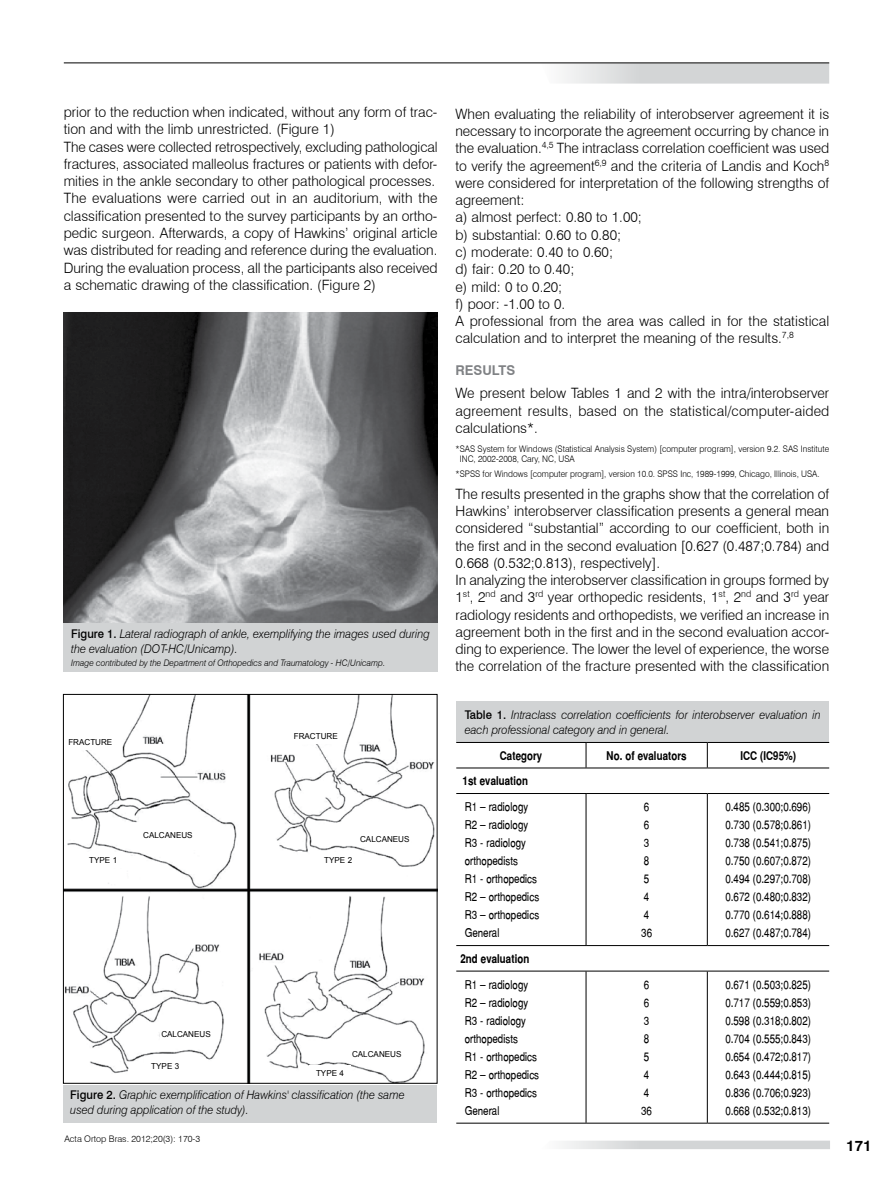
<style>
.page{position:relative;width:893px;height:1191px;background:#fff}
.page>*{position:absolute;margin:0;border:0;box-sizing:border-box;transform-origin:0 0}
.t1{font:700 15px "Swiss 721 BT";color:#000}
.t2{font:300 14.25px/17.2px "Swiss 721 BT";color:#000}
.t3{font:700 13.5px "Swiss 721 BT";color:#808285}
.t4{font:12px/18px "Helvetica Narrow";color:#000}
.t5{font:italic 300 12px/15px "Swiss 721 BT";color:#000;scale:.94 1}
.t6{font:700 12px "Helvetica Narrow";color:#000}
.t7{font:300 9px/10.5px "Swiss 721 BT";color:#000;scale:.94 1}
.t8{font:italic 300 9px "Swiss 721 BT";color:#000;scale:.94 1}
.t9{font:300 9px "Swiss 721 BT";color:#000}
.t10{font:8.25px "Arial";color:#000}
.s1{font-weight:500;font-style:normal}
</style>
<div class="page">
<svg style="left:563px;top:64px;width:266px;height:20px;background:#d8dadb"></svg>
<svg style="left:563px;top:1140px;width:267px;height:9px"></svg>
<hr style="left:64px;top:63px;width:765px;height:1px;background:#000">
<div style="left:456px;top:701px;width:373px;height:41px;background:#d1d3d4"></div>
<hr style="left:456px;top:742px;width:130px;height:1px;background:#000">
<hr style="left:586px;top:742px;width:121px;height:1px;background:#000">
<svg style="left:586px;top:743px;width:1px;height:24px"></svg>
<hr style="left:707px;top:742px;width:122px;height:1px;background:#000">
<svg style="left:707px;top:743px;width:1px;height:24px"></svg>
<hr style="left:456px;top:767px;width:130px;height:1px;background:#000">
<hr style="left:586px;top:767px;width:121px;height:1px;background:#000">
<hr style="left:707px;top:767px;width:122px;height:1px;background:#000">
<hr style="left:456px;top:793px;width:130px;height:1px;background:#000">
<hr style="left:586px;top:793px;width:121px;height:1px;background:#000">
<hr style="left:586px;top:794px;width:1px;height:151px;background:#000">
<hr style="left:707px;top:793px;width:122px;height:1px;background:#000">
<hr style="left:707px;top:794px;width:1px;height:151px;background:#000">
<hr style="left:456px;top:945px;width:130px;height:1px;background:#000">
<hr style="left:586px;top:945px;width:121px;height:1px;background:#000">
<hr style="left:707px;top:945px;width:122px;height:1px;background:#000">
<hr style="left:456px;top:970px;width:130px;height:1px;background:#000">
<hr style="left:586px;top:970px;width:121px;height:1px;background:#000">
<hr style="left:586px;top:971px;width:1px;height:151px;background:#000">
<hr style="left:707px;top:970px;width:122px;height:1px;background:#000">
<hr style="left:707px;top:971px;width:1px;height:151px;background:#000">
<hr style="left:456px;top:1122px;width:130px;height:1px;background:#000">
<hr style="left:586px;top:1122px;width:121px;height:1px;background:#000">
<hr style="left:707px;top:1122px;width:122px;height:1px;background:#000">
<div style="left:63px;top:622px;width:375px;height:49px;background:#d1d3d4"></div>
<div style="left:63px;top:1084px;width:374px;height:38px;background:#d1d3d4"></div>
<img style="left:64px;top:312px;width:373px;height:310px">
<img style="left:65px;top:696px;width:370px;height:385px">
<div style="left:63px;top:694px;width:374px;height:389px;border:1px solid #000"></div>
<div style="left:64px;top:734px;width:52px;height:16px;background:#fff"></div>
<div style="left:142px;top:827px;width:52px;height:16px;background:#fff"></div>
<div style="left:82px;top:852px;width:42px;height:16px;background:#fff"></div>
<div style="left:290px;top:728px;width:52px;height:15px;background:#fff"></div>
<div style="left:359px;top:831px;width:52px;height:15px;background:#fff"></div>
<div style="left:317px;top:852px;width:42px;height:16px;background:#fff"></div>
<div style="left:160px;top:1026px;width:52px;height:16px;background:#fff"></div>
<div style="left:145px;top:1058px;width:41px;height:16px;background:#fff"></div>
<div style="left:351px;top:1046px;width:52px;height:15px;background:#fff"></div>
<div style="left:309px;top:1065px;width:42px;height:15px;background:#fff"></div>
<p class="t2" style="left:64px;top:103px;width:375px">prior to the reduction when indicated, without any form of trac&shy;tion and with the limb unrestricted. (Figure 1)<br>The cases were collected retrospectively, excluding pathological fractures, associated malleolus fractures or patients with defor&shy;mities in the ankle secondary to other pathological processes.<br>The evaluations were carried out in an auditorium, with the classification presented to the survey participants by an ortho&shy;pedic surgeon. Afterwards, a copy of Hawkins’ original article was distributed for reading and reference during the evaluation.<br>During the evaluation process, all the participants also received a schematic drawing of the classification. (Figure 2)</p>
<p class="t2" style="left:455px;top:105px;width:375px">When evaluating the reliability of interobserver agreement it is necessary to incorporate the agreement occurring by chance in the evaluation.<sup>4,5</sup> The intraclass correlation coefficient was used to verify the agreement<sup>6,9</sup> and the criteria of Landis and Koch<sup>8 </sup>were considered for interpretation of the following strengths of agreement:<br>a) almost perfect: 0.80 to 1.00;<br>b) substantial: 0.60 to 0.80;<br>c) moderate: 0.40 to 0.60;<br>d) fair: 0.20 to 0.40;<br>e) mild: 0 to 0.20;<br>f) poor: -1.00 to 0.<br>A professional from the area was called in for the statistical calculation and to interpret the meaning of the results.<sup>7,8</sup></p>
<p class="t3" style="left:455px;top:361px;width:61px">RESULTS</p>
<p class="t2" style="left:455px;top:384px;width:375px;text-align:justify">We present below Tables 1 and 2 with the intra/interobserver agreement results, based on the statistical/computer-aided calculations*.</p>
<p class="t7" style="left:460px;top:443px;width:395px;text-indent:-4px">*SAS System for Windows (Statistical Analysis System) [computer program], version 9.2. SAS Institute<br>INC, 2002-2008, Cary, NC, USA</p>
<p class="t7" style="left:455px;top:469px;width:389px">*SPSS for Windows [computer program], version 10.0. SPSS Inc, 1989-1999, Chicago, Illinois, USA.</p>
<p class="t2" style="left:455px;top:485px;width:375px">The results presented in the graphs show that the correlation of Hawkins’ interobserver classification presents a general mean considered “substantial” according to our coefficient, both in the first and in the second evaluation [0.627 (0.487;0.784) and 0.668 (0.532;0.813), respectively].<br>In analyzing the interobserver classification in groups formed by 1<sup>st</sup>, 2<sup>nd</sup> and 3<sup>rd</sup> year orthopedic residents, 1<sup>st</sup>, 2<sup>nd</sup> and 3<sup>rd</sup> year radiology residents and orthopedists, we verified an increase in agreement both in the first and in the second evaluation accor&shy;ding to experience. The lower the level of experience, the worse the correlation of the fracture presented with the classification</p>
<p class="t5" style="left:465px;top:707px;width:380px"><span class="s1">Table 1.</span> Intraclass correlation coefficients for interobserver evaluation in each professional category and in general.</p>
<p class="t6" style="left:500px;top:748px;width:44px">Category</p>
<p class="t6" style="left:607px;top:748px;width:82px">No. of evaluators</p>
<p class="t6" style="left:740px;top:748px;width:57px">ICC (IC95%)</p>
<p class="t6" style="left:463px;top:774px;width:67px">1st evaluation</p>
<p class="t4" style="left:465px;top:797px;width:76px">R1 – radiology<br>R2 – radiology<br>R3 - radiology orthopedists<br>R1 - orthopedics<br>R2 – orthopedics<br>R3 – orthopedics<br>General</p>
<p class="t4" style="left:641px;top:797px;width:12px">6<br>6<br>3<br>8<br>5<br>4<br>4<br>36</p>
<p class="t4" style="left:725px;top:797px;width:87px;text-align:justify">0.485 (0.300;0.696)<br>0.730 (0.578;0.861)<br>0.738 (0.541;0.875)<br>0.750 (0.607;0.872)<br>0.494 (0.297;0.708)<br>0.672 (0.480;0.832)<br>0.770 (0.614;0.888)<br>0.627 (0.487;0.784)</p>
<p class="t6" style="left:460px;top:951px;width:70px">2nd evaluation</p>
<p class="t4" style="left:465px;top:975px;width:76px">R1 – radiology<br>R2 – radiology<br>R3 - radiology orthopedists<br>R1 - orthopedics<br>R2 – orthopedics<br>R3 - orthopedics<br>General</p>
<p class="t4" style="left:641px;top:975px;width:12px">6<br>6<br>3<br>8<br>5<br>4<br>4<br>36</p>
<p class="t4" style="left:725px;top:975px;width:87px;text-align:justify">0.671 (0.503;0.825)<br>0.717 (0.559;0.853)<br>0.598 (0.318;0.802)<br>0.704 (0.555;0.843)<br>0.654 (0.472;0.817)<br>0.643 (0.444;0.815)<br>0.836 (0.706;0.923)<br>0.668 (0.532;0.813)</p>
<p class="t5" style="left:71px;top:626px;width:383px"><span class="s1">Figure 1.</span> Lateral radiograph of ankle, exemplifying the images used during the evaluation (DOT-HC/Unicamp).</p>
<p class="t8" style="left:71px;top:657px;width:336px">Image contributed by the Department of Orthopedics and Traumatology - HC/Unicamp.</p>
<p class="t10" style="left:294px;top:730px;width:12px">FRACTURE</p>
<p class="t10" style="left:68px;top:737px;width:12px">FRACTURE</p>
<p class="t10" style="left:143px;top:829px;width:7px">CALCANEUS</p>
<p class="t10" style="left:360px;top:833px;width:7px">CALCANEUS</p>
<p class="t10" style="left:89px;top:855px;width:30px">TYPE 1</p>
<p class="t10" style="left:324px;top:855px;width:30px">TYPE 2</p>
<p class="t10" style="left:161px;top:1029px;width:7px">CALCANEUS</p>
<p class="t10" style="left:151px;top:1060px;width:30px">TYPE 3</p>
<p class="t10" style="left:352px;top:1048px;width:7px">CALCANEUS</p>
<p class="t10" style="left:316px;top:1067px;width:30px">TYPE 4</p>
<p class="t5" style="left:70px;top:1087px;width:357px"><span class="s1">Figure 2.</span> Graphic exemplification of Hawkins' classification (the same used during application of the study).</p>
<p class="t9" style="left:64px;top:1133px;width:137px">Acta Ortop Bras. 2012;20(3): 170-3</p>
<p class="t1" style="left:846px;top:1136px;width:27px">171</p>
</div>
